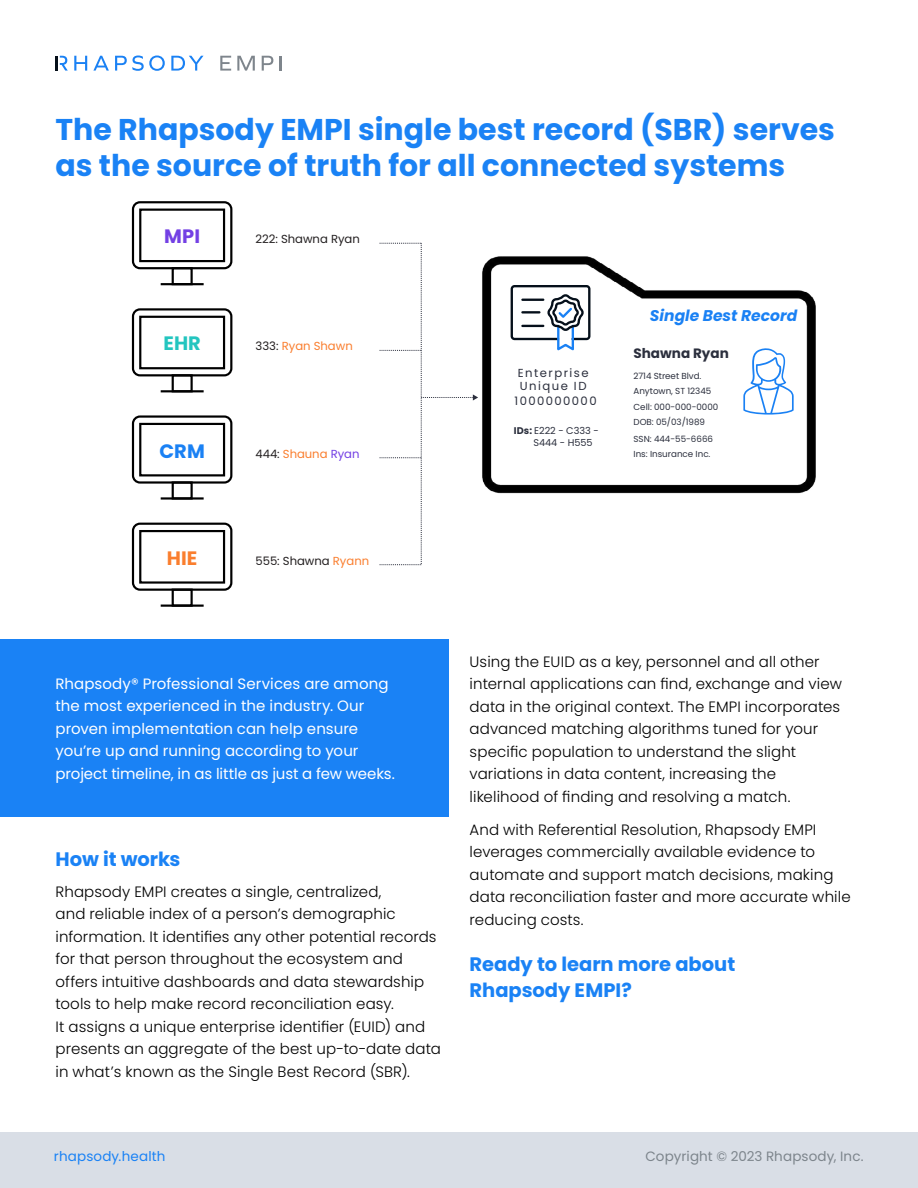
<style>
.page{position:relative;width:918px;height:1188px;background:#fff}
.page>*{position:absolute;margin:0;border:0;box-sizing:border-box;transform-origin:0 0}
.t1{font:700 30px/36px "Poppins";color:#1a82f5}
.t2{font:700 19.5px/25.5px "Poppins";color:#1a82f5}
.t3{font:700 19.35px "Poppins";color:#7340e4}
.t4{font:700 19.35px "Poppins";color:#23c5bf}
.t5{font:700 19.35px "Poppins";color:#1a81f4}
.t6{font:700 19.35px "Poppins";color:#fa7e2e}
.t7{font:italic 700 15.45px "Poppins";color:#1a81f4}
.t8{font:300 15px/22.5px "Poppins";letter-spacing:.01em;color:#000}
.t9{font:15px/22.5px "Poppins";letter-spacing:.005em;color:#fff}
.t10{font:13.5px "Poppins";letter-spacing:.01em;color:#7d858c}
.t11{font:13.5px "Poppins";letter-spacing:.01em;color:#1a82f5}
.t12{font:700 13.5px "Poppins";color:#2b2f3d}
.t13{font:11.7px "Poppins";color:#231f20}
.t14{font:11.7px/14.1px "Poppins";letter-spacing:.125em;color:#2b2f3d;text-align:center}
.t15{font:11.7px "Poppins";color:#fa7e2e}
.t16{font:9.75px/11.7px "Poppins";color:#2b2f3d;text-align:center}
.t17{font:8.7px/15.5px "Poppins";color:#2b2f3d}
.s1{color:#231f20}
.s2{color:#7340e4}
.s3{font-weight:700}
.s4{color:#fff}
.s5{color:#fa7e2e}
</style>
<div class="page">
<div style="left:0;top:1133px;width:918px;height:55px;background:#d9dee6"></div>
<svg style="left:56px;top:56px;width:12px;height:15px"></svg>
<svg style="left:74px;top:56px;width:13px;height:15px"></svg>
<svg style="left:93px;top:56px;width:16px;height:15px"></svg>
<svg style="left:115px;top:56px;width:50px;height:15px"></svg>
<svg style="left:171px;top:56px;width:33px;height:15px"></svg>
<svg style="left:220px;top:56px;width:11px;height:15px"></svg>
<svg style="left:237px;top:56px;width:18px;height:15px"></svg>
<svg style="left:262px;top:56px;width:11px;height:15px"></svg>
<svg style="left:279px;top:56px;width:2px;height:15px"></svg>
<div style="left:0;top:639px;width:448px;height:178px;background:#1a82f5"></div>
<img style="left:482px;top:256px;width:334px;height:238px">
<div style="left:132px;top:201px;width:100px;height:68px;border:2px solid #000;border-radius:7px"></div>
<div style="left:139px;top:209px;width:86px;height:53px;border:2px solid #000"></div>
<div style="left:172px;top:267px;width:21px;height:18px;border:2px solid #000"></div>
<hr style="left:161px;top:283px;width:43px;height:2px;background:#000">
<div style="left:132px;top:308px;width:100px;height:68px;border:2px solid #000;border-radius:7px"></div>
<div style="left:139px;top:316px;width:86px;height:53px;border:2px solid #000"></div>
<div style="left:172px;top:374px;width:21px;height:18px;border:2px solid #000"></div>
<hr style="left:161px;top:390px;width:43px;height:2px;background:#000">
<div style="left:132px;top:415px;width:100px;height:69px;border:2px solid #000;border-radius:7px"></div>
<div style="left:139px;top:423px;width:86px;height:53px;border:2px solid #000"></div>
<div style="left:172px;top:481px;width:21px;height:19px;border:2px solid #000"></div>
<hr style="left:161px;top:497px;width:43px;height:3px;background:#000">
<div style="left:132px;top:523px;width:100px;height:68px;border:2px solid #000;border-radius:7px"></div>
<div style="left:139px;top:530px;width:86px;height:54px;border:2px solid #000"></div>
<div style="left:172px;top:589px;width:21px;height:18px;border:2px solid #000"></div>
<hr style="left:161px;top:605px;width:43px;height:2px;background:#000">
<svg style="left:743px;top:348px;width:51px;height:67px"></svg>
<svg style="left:509px;top:284px;width:83px;height:69px"></svg>
<svg style="left:379px;top:243px;width:99px;height:322px"></svg>
<h1 class="t1" style="left:56px;top:111px;width:781px">The Rhapsody EMPI single best record (SBR) serves as the source of truth for all connected systems</h1>
<p class="t3" style="left:164px;top:225px;width:37px">MPI</p>
<p class="t13" style="left:255px;top:232px;width:106px">222: Shawna Ryan</p>
<p class="t4" style="left:163px;top:332px;width:39px">EHR</p>
<p class="t15" style="left:255px;top:340px;width:99px"><span class="s1">333:</span> Ryan Shawn</p>
<p class="t5" style="left:159px;top:440px;width:47px">CRM</p>
<p class="t15" style="left:255px;top:447px;width:106px"><span class="s1">444:</span> Shauna <span class="s2">Ryan</span></p>
<p class="t14" style="left:514px;top:366px;width:84px">Enterprise<br>Unique ID<br>1000000000</p>
<p class="t16" style="left:514px;top:425px;width:86px"><span class="s3">IDs:</span> E222 - C333 - <span class="s4">…….</span>S444 - H555</p>
<p class="t7" style="left:650px;top:306px;width:149px">Single Best Record</p>
<p class="t12" style="left:634px;top:346px;width:97px">Shawna Ryan</p>
<p class="t17" style="left:634px;top:368px;width:86px">2714 Street Blvd.<br>Anytown, ST 12345<br>Cell: 000-000-0000<br>DOB: 05/03/1989</p>
<p class="t17" style="left:634px;top:431px;width:81px">SSN: 444-55-6666<br>Ins: Insurance Inc.</p>
<p class="t6" style="left:167px;top:547px;width:32px">HIE</p>
<p class="t13" style="left:255px;top:554px;width:115px">555: Shawna <span class="s5">Ryann</span></p>
<p class="t9" style="left:56px;top:672px;width:341px">Rhapsody® Professional Services are among the most experienced in the industry. Our proven implementation can help ensure you’re up and running according to your project timeline, in as little as just a few weeks.</p>
<h2 class="t2" style="left:56px;top:846px;width:126px">How it works</h2>
<p class="t8" style="left:56px;top:880px;width:387px">Rhapsody EMPI creates a single, centralized,<br>and reliable index of a person’s demographic information. It identifies any other potential records for that person throughout the ecosystem and offers intuitive dashboards and data stewardship tools to help make record reconciliation easy.<br>It assigns a unique enterprise identifier (EUID) and presents an aggregate of the best up-to-date data in what’s known as the Single Best Record (SBR).</p>
<p class="t8" style="left:470px;top:650px;width:374px">Using the EUID as a key, personnel and all other internal applications can find, exchange and view data in the original context. The EMPI incorporates advanced matching algorithms tuned for your specific population to understand the slight variations in data content, increasing the likelihood of finding and resolving a match.</p>
<p class="t8" style="left:470px;top:818px;width:383px">And with Referential Resolution, Rhapsody EMPI leverages commercially available evidence to automate and support match decisions, making data reconciliation faster and more accurate while reducing costs.</p>
<h2 class="t2" style="left:470px;top:952px;width:267px">Ready to learn more about<br>Rhapsody EMPI?</h2>
<p class="t11" style="left:54px;top:1149px;width:113px">rhapsody.health</p>
<p class="t10" style="left:645px;top:1149px;width:220px">Copyright © 2023 Rhapsody, Inc.</p>
</div>
